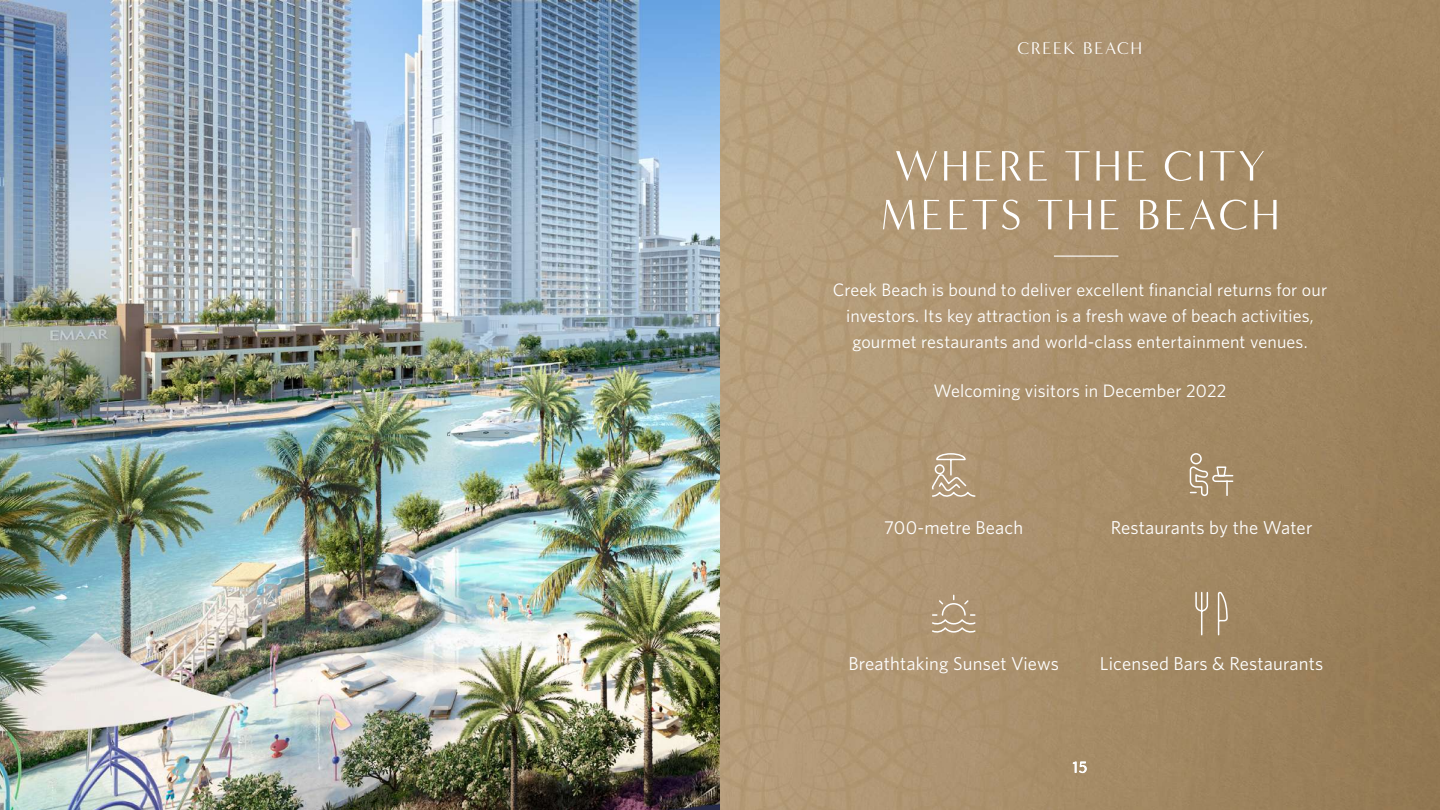
<style>
.page{position:relative;width:1440px;height:810px;background:#fff}
.page>*{position:absolute;margin:0;border:0;box-sizing:border-box;transform-origin:0 0}
.t1{font:52.5px/48.8px "Minerva Modern";letter-spacing:.04em;color:#fff}
.t2{font:21px "Minerva Modern";letter-spacing:.055em;color:#fff}
.t3{font:18.67px "Whitney";letter-spacing:.01em;color:#fff}
.t4{font:18px/26.2px "Whitney";letter-spacing:.01em;color:#fff;text-align:center}
</style>
<div class="page">
<img style="left:0;top:0;width:1440px;height:810px">
<svg style="left:1073px;top:760px;width:13px;height:13px"></svg>
<hr style="left:1054px;top:256px;width:64px;height:1px;background:#fff">
<svg style="left:1189px;top:452px;width:45px;height:45px;background:#b19b7c"></svg>
<svg style="left:931px;top:452px;width:45px;height:46px;background:#bda78b"></svg>
<svg style="left:931px;top:594px;width:46px;height:39px;background:#b8a184"></svg>
<svg style="left:1195px;top:539px;width:34px;height:159px;background:#a48c68"></svg>
<p class="t2" style="left:1018px;top:37px;width:126px">CREEK BEACH</p>
<h1 class="t1" style="left:880px;top:141px;width:402px">WHERE THE CITY<br>MEETS THE BEACH</h1>
<p class="t4" style="left:833px;top:276px;width:496px">Creek Beach is bound to deliver excellent financial returns for our investors. Its key attraction is a fresh wave of beach activities, gourmet restaurants and world-class entertainment venues.</p>
<p class="t4" style="left:934px;top:377px;width:294px">Welcoming visitors in December 2022</p>
<p class="t3" style="left:884px;top:516px;width:141px">700-metre Beach</p>
<p class="t3" style="left:1111px;top:516px;width:203px">Restaurants by the Water</p>
<p class="t3" style="left:848px;top:652px;width:212px">Breathtaking Sunset Views</p>
<p class="t3" style="left:1100px;top:652px;width:225px">Licensed Bars &amp; Restaurants</p>
</div>
